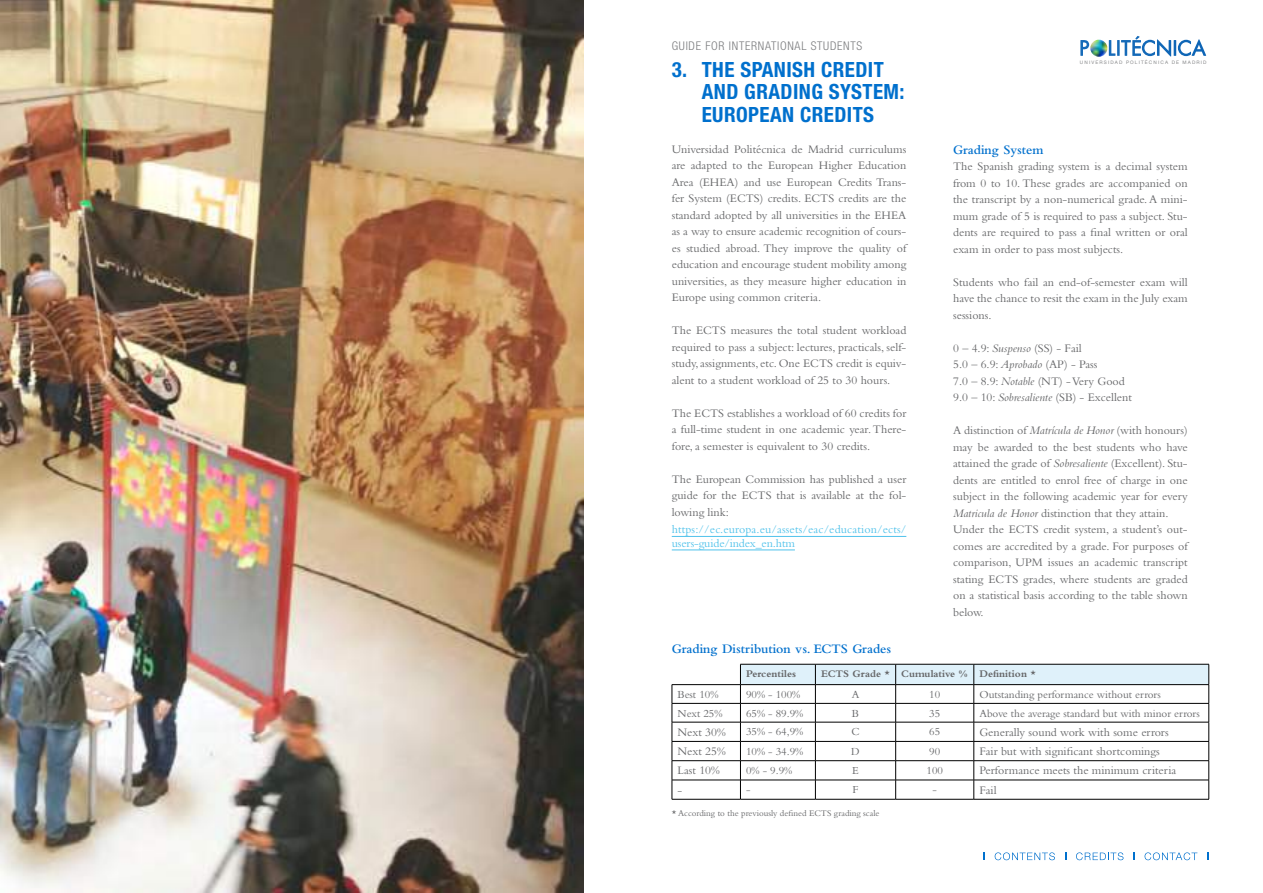
<style>
.page{position:relative;width:1263px;height:893px;background:#fff}
.page>*{position:absolute;margin:0;border:0;box-sizing:border-box;transform-origin:0 0}
.t1{font:700 condensed 21px/22.5px "Helvetica Neue LT Std";letter-spacing:.02em;color:#0070cd}
.t2{font:600 13.5px "Bembo Std";color:#0070cd}
.t3{font:12px/16.5px "Bembo Std";color:#666769;text-align:justify}
.t4{font:12px/13.5px "Bembo Std";letter-spacing:.01em;color:#50c2eb}
.t5{font:300 condensed 12px "Helvetica Neue LT Std";letter-spacing:.06em;color:#7b7c7e}
.t6{font:11.25px "Bembo Std";color:#666769}
.t7{font:700 10.5px "Bembo Std";color:#666769}
.t8{font:9px "Bembo Std";color:#666769}
.t9{font:4.8px "Helvetica Neue LT Std";letter-spacing:.24em;color:#868789}
.s1{font-style:italic}
</style>
<div class="page">
<img style="left:0;top:0;width:583px;height:893px">
<img style="left:1090px;top:40px;width:17px;height:17px;border-radius:9px">
<svg style="left:983px;top:853px;width:2px;height:7px"></svg>
<svg style="left:995px;top:852px;width:60px;height:8px"></svg>
<svg style="left:1133px;top:853px;width:2px;height:7px"></svg>
<svg style="left:1144px;top:852px;width:7px;height:8px"></svg>
<svg style="left:1162px;top:852px;width:35px;height:8px"></svg>
<svg style="left:1076px;top:852px;width:47px;height:8px"></svg>
<hr style="left:672px;top:536px;width:234px;height:1px;background:#50c2eb">
<hr style="left:672px;top:550px;width:123px;height:1px;background:#50c2eb">
<hr style="left:672px;top:684px;width:68px;height:1px;background:#000">
<hr style="left:672px;top:703px;width:68px;height:1px;background:#000">
<hr style="left:672px;top:722px;width:68px;height:1px;background:#000">
<hr style="left:672px;top:741px;width:68px;height:1px;background:#000">
<hr style="left:672px;top:760px;width:68px;height:1px;background:#000">
<hr style="left:672px;top:780px;width:68px;height:1px;background:#000">
<svg style="left:672px;top:685px;width:1px;height:114px"></svg>
<svg style="left:740px;top:664px;width:469px;height:135px"></svg>
<hr style="left:672px;top:799px;width:68px;height:1px;background:#000">
<hr style="left:740px;top:799px;width:75px;height:1px;background:#000">
<hr style="left:815px;top:799px;width:81px;height:1px;background:#000">
<hr style="left:896px;top:799px;width:78px;height:1px;background:#000">
<hr style="left:974px;top:799px;width:235px;height:1px;background:#000">
<p class="t5" style="left:672px;top:39px;width:192px">GUIDE FOR INTERNATIONAL STUDENTS</p>
<h1 class="t1" style="left:702px;top:58px;width:204px;text-indent:-30px">3. THE SPANISH CREDIT<br>AND GRADING SYSTEM:<br>EUROPEAN CREDITS</h1>
<p class="t9" style="left:1080px;top:60px;width:128px">UNIVERSIDAD POLITÉCNICA DE MADRID</p>
<p class="t3" style="left:672px;top:140px;width:236px">Universidad Politécnica de Madrid curriculums are adapted to the European Higher Education Area (EHEA) and use European Credits Trans&shy;fer System (ECTS) credits. ECTS credits are the standard adopted by all universities in the EHEA as a way to ensure academic recognition of cours&shy;es studied abroad. They improve the quality of education and encourage student mobility among universities, as they measure higher education in Europe using common criteria.</p>
<p class="t3" style="left:672px;top:322px;width:236px">The ECTS measures the total student workload required to pass a subject: lectures, practicals, self&shy;study, assignments, etc. One ECTS credit is equiv&shy;alent to a student workload of 25 to 30 hours.</p>
<p class="t3" style="left:672px;top:404px;width:236px">The ECTS establishes a workload of 60 credits for a full-time student in one academic year. There&shy;fore, a semester is equivalent to 30 credits.</p>
<p class="t3" style="left:672px;top:470px;width:236px">The European Commission has published a user guide for the ECTS that is available at the fol&shy;lowing link:</p>
<p class="t4" style="left:672px;top:523px;width:236px">https://ec.europa.eu/assets/eac/education/ects/ users-guide/index_en.htm</p>
<p class="t2" style="left:953px;top:142px;width:92px">Grading System</p>
<p class="t3" style="left:953px;top:158px;width:236px">The Spanish grading system is a decimal system from 0 to 10. These grades are accompanied on the transcript by a non-numerical grade. A mini&shy;mum grade of 5 is required to pass a subject. Stu&shy;dents are required to pass a final written or oral exam in order to pass most subjects.</p>
<p class="t3" style="left:953px;top:273px;width:236px">Students who fail an end-of-semester exam will have the chance to resit the exam in the July exam sessions.</p>
<p class="t3" style="left:953px;top:339px;width:180px;text-align:left">0 – 4.9: <span class="s1">Suspenso</span> (SS) - Fail<br>5.0 – 6.9: <span class="s1">Aprobado</span> (AP) - Pass<br>7.0 – 8.9: <span class="s1">Notable</span> (NT) - Very Good<br>9.0 – 10: <span class="s1">Sobresaliente</span> (SB) - Excellent</p>
<p class="t3" style="left:953px;top:422px;width:236px;text-align:left">A distinction of <span class="s1">Matrícula de Honor</span> (with honours) may be awarded to the best students who have attained the grade of <span class="s1">Sobresaliente</span> (Excellent). Stu&shy;dents are entitled to enrol free of charge in one subject in the following academic year for every <span class="s1">Matricula de Honor</span> distinction that they attain.<br>Under the ECTS credit system, a student’s out&shy;comes are accredited by a grade. For purposes of comparison, UPM issues an academic transcript stating ECTS grades, where students are graded on a statistical basis according to the table shown below.</p>
<p class="t2" style="left:672px;top:642px;width:221px">Grading Distribution vs. ECTS Grades</p>
<p class="t7" style="left:746px;top:668px;width:51px">Percentiles</p>
<p class="t7" style="left:821px;top:668px;width:216px">ECTS Grade * Cumulative % Definition *</p>
<p class="t6" style="left:677px;top:688px;width:42px">Best 10%</p>
<p class="t6" style="left:746px;top:688px;width:56px">90% - 100%</p>
<p class="t6" style="left:852px;top:688px;width:9px">A</p>
<p class="t6" style="left:929px;top:688px;width:12px">10</p>
<p class="t6" style="left:979px;top:688px;width:183px">Outstanding performance without errors</p>
<p class="t6" style="left:677px;top:706px;width:46px">Next 25%</p>
<p class="t6" style="left:746px;top:706px;width:59px">65% - 89.9%</p>
<p class="t6" style="left:852px;top:706px;width:9px">B</p>
<p class="t6" style="left:929px;top:706px;width:12px">35</p>
<p class="t6" style="left:979px;top:706px;width:222px">Above the average standard but with minor errors</p>
<p class="t3" style="left:677px;top:724px;width:50px">Next 30%</p>
<p class="t6" style="left:746px;top:725px;width:59px">35% - 64,9%</p>
<p class="t6" style="left:851px;top:725px;width:10px">C</p>
<p class="t6" style="left:929px;top:725px;width:12px">65</p>
<p class="t3" style="left:979px;top:724px;width:191px">Generally sound work with some errors</p>
<p class="t3" style="left:677px;top:743px;width:50px">Next 25%</p>
<p class="t6" style="left:746px;top:744px;width:59px">10% - 34.9%</p>
<p class="t6" style="left:851px;top:744px;width:10px">D</p>
<p class="t6" style="left:929px;top:744px;width:12px">90</p>
<p class="t3" style="left:979px;top:743px;width:182px">Fair but with significant shortcomings</p>
<p class="t3" style="left:677px;top:762px;width:44px">Last 10%</p>
<p class="t6" style="left:746px;top:764px;width:48px">0% - 9.9%</p>
<p class="t6" style="left:852px;top:764px;width:8px">E</p>
<p class="t6" style="left:926px;top:764px;width:18px">100</p>
<p class="t3" style="left:979px;top:762px;width:198px">Performance meets the minimum criteria</p>
<p class="t3" style="left:677px;top:781px;width:6px">-</p>
<p class="t6" style="left:746px;top:783px;width:6px">-</p>
<p class="t6" style="left:852px;top:783px;width:7px">F</p>
<p class="t6" style="left:932px;top:783px;width:6px">-</p>
<p class="t3" style="left:979px;top:781px;width:19px">Fail</p>
<p class="t8" style="left:672px;top:808px;width:209px">* According to the previously defined ECTS grading scale</p>
</div>
